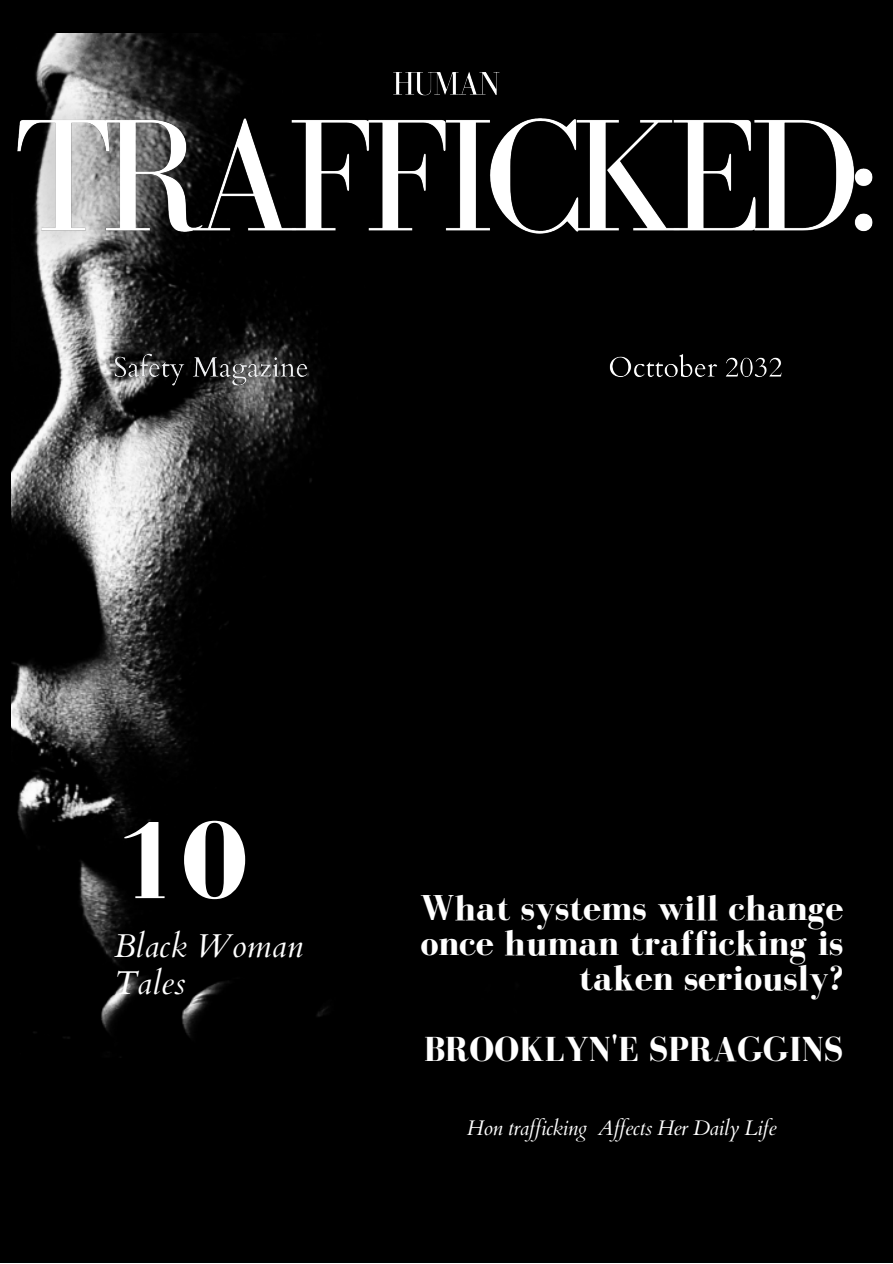
<style>
.page{position:relative;width:893px;height:1264px;background:#fff}
.page>*{position:absolute;margin:0;border:0;box-sizing:border-box;transform-origin:0 0}
.t1{font:700 113.1px "Bodoni FLF";color:#fff}
.t2{font:700 36.6px/35.1px "Bodoni FLF";letter-spacing:.005em;color:#fff;text-align:right}
.t3{font:700 35.7px "Bodoni FLF";color:#fff}
.t4{font:italic 33px/37px "Cardo";letter-spacing:.005em;color:#fff}
.t5{font:italic 21px "Cardo";letter-spacing:-.02em;color:#fff}
</style>
<div class="page">
<div style="left:0;top:0;width:892px;height:1262px;background:#000"></div>
<img style="left:12px;top:33px;width:316px;height:1025px">
<img style="left:12px;top:35px;width:861px;height:293px">
<img style="left:609px;top:354px;width:173px;height:23px">
<img style="left:106px;top:340px;width:210px;height:55px">
<img style="left:380px;top:55px;width:132px;height:59px">
<h1 class="t1" style="left:114px;top:799px;width:135px">10</h1>
<p class="t4" style="left:114px;top:928px;width:190px">Black Woman<br>Tales</p>
<p class="t2" style="left:420px;top:890px;width:424px">What systems will change once human trafficking is taken seriously?</p>
<p class="t3" style="left:424px;top:1029px;width:421px">BROOKLYN'E SPRAGGINS</p>
<p class="t5" style="left:467px;top:1113px;width:311px">Hon traf icking Af ects Her Daily Life</p>
</div>
